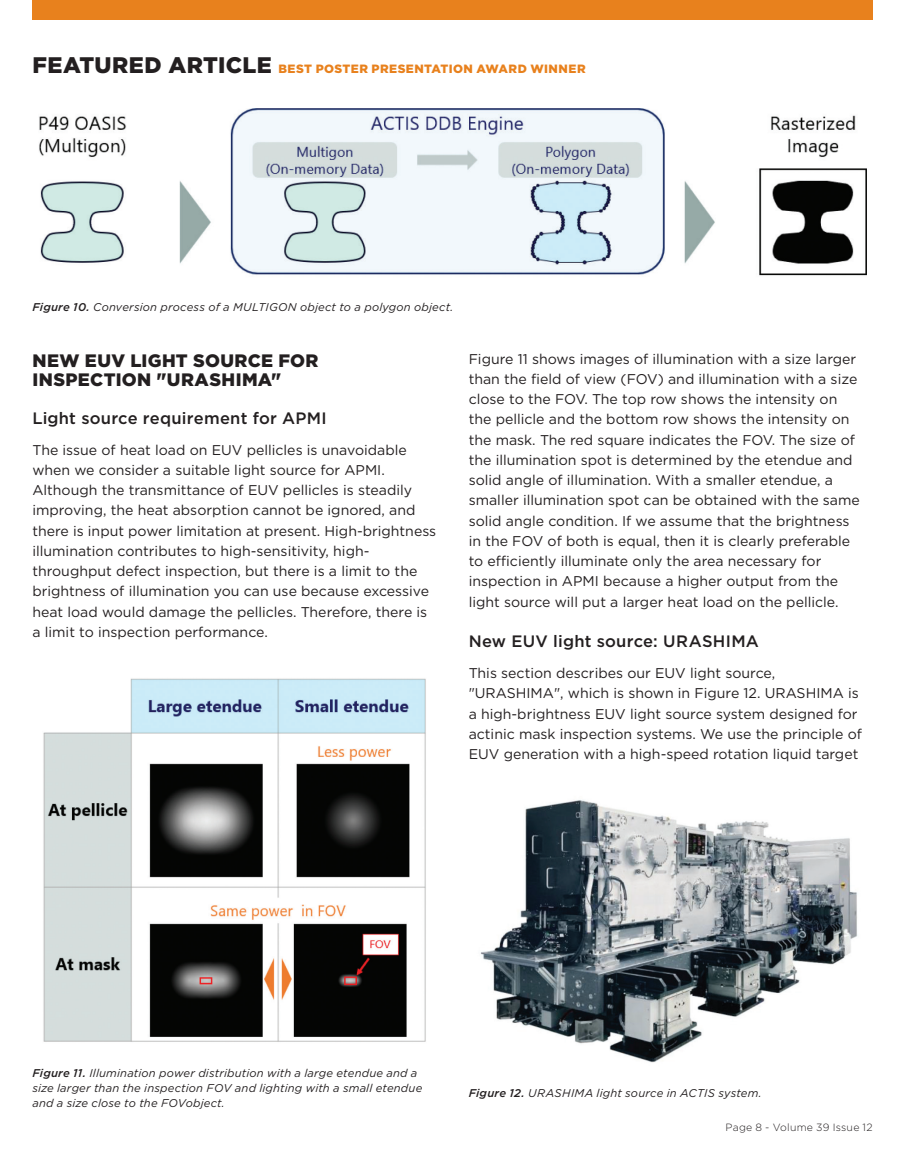
<style>
.page{position:relative;width:905px;height:1161px;background:#fff}
.page>*{position:absolute;margin:0;border:0;box-sizing:border-box;transform-origin:0 0}
.t1{font:900 18px/19.5px "Gotham";letter-spacing:.02em;color:#231f20}
.t2{font:500 16.5px "Gotham";letter-spacing:.015em;color:#231f20}
.t3{font:14.1px/20.2px "Gotham";color:#231f20}
.t4{font:900 12px "Gotham";letter-spacing:.03em;color:#e8811d}
.t5{font:italic 11.25px/15px "Gotham";letter-spacing:.015em;color:#231f20}
.t6{font:300 10.5px "Gotham";letter-spacing:.02em;color:#231f20}
.s1{font-size:22.5px;color:#231f20}
.s2{font-weight:500}
</style>
<div class="page">
<div style="left:32px;top:0;width:840px;height:19px;background:#e8811d"></div>
<img style="left:43px;top:678px;width:383px;height:364px">
<img style="left:480px;top:800px;width:378px;height:263px">
<img style="left:39px;top:108px;width:827px;height:168px">
<p class="t4" style="left:32px;top:60px;width:554px"><span class="s1">FEATURED ARTICLE</span> BEST POSTER PRESENTATION AWARD WINNER</p>
<p class="t5" style="left:32px;top:299px;width:422px"><span class="s2">Figure 10.</span> Conversion process of a MULTIGON object to a polygon object.</p>
<p class="t1" style="left:32px;top:351px;width:287px">NEW EUV LIGHT SOURCE FOR<br>INSPECTION "URASHIMA"</p>
<p class="t2" style="left:32px;top:407px;width:296px">Light source requirement for APMI</p>
<p class="t3" style="left:32px;top:439px;width:405px">The issue of heat load on EUV pellicles is unavoidable when we consider a suitable light source for APMI.<br>Although the transmittance of EUV pellicles is steadily improving, the heat absorption cannot be ignored, and there is input power limitation at present. High-brightness illumination contributes to high-sensitivity, high&shy;throughput defect inspection, but there is a limit to the brightness of illumination you can use because excessive heat load would damage the pellicles. Therefore, there is a limit to inspection performance.</p>
<p class="t3" style="left:468px;top:348px;width:392px">Figure 11 shows images of illumination with a size larger than the field of view (FOV) and illumination with a size close to the FOV. The top row shows the intensity on the pellicle and the bottom row shows the intensity on the mask. The red square indicates the FOV. The size of the illumination spot is determined by the etendue and solid angle of illumination. With a smaller etendue, a smaller illumination spot can be obtained with the same solid angle condition. If we assume that the brightness in the FOV of both is equal, then it is clearly preferable to efficiently illuminate only the area necessary for inspection in APMI because a higher output from the light source will put a larger heat load on the pellicle.</p>
<p class="t2" style="left:468px;top:631px;width:292px">New EUV light source: URASHIMA</p>
<p class="t3" style="left:468px;top:663px;width:395px">This section describes our EUV light source, "URASHIMA", which is shown in Figure 12. URASHIMA is a high-brightness EUV light source system designed for actinic mask inspection systems. We use the principle of EUV generation with a high-speed rotation liquid target</p>
<p class="t5" style="left:32px;top:1065px;width:391px"><span class="s2">Figure 11.</span> Illumination power distribution with a large etendue and a size larger than the inspection FOV and lighting with a small etendue and a size close to the FOVobject.</p>
<p class="t5" style="left:468px;top:1085px;width:294px"><span class="s2">Figure 12.</span> URASHIMA light source in ACTIS system.</p>
<p class="t6" style="left:725px;top:1120px;width:148px">Page 8 - Volume 39 Issue 12</p>
</div>
